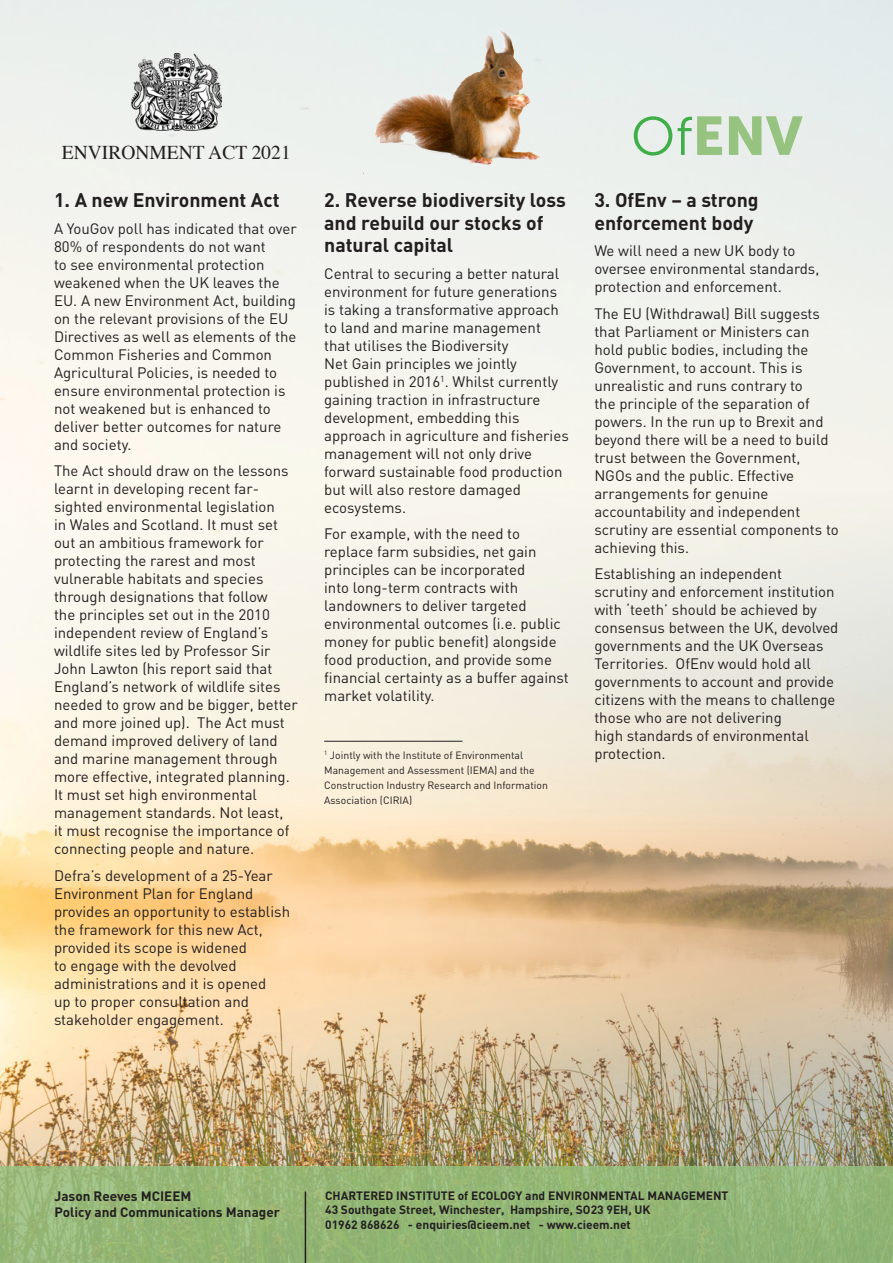
<style>
.page{position:relative;width:893px;height:1263px;background:#fff}
.page>*{position:absolute;margin:0;border:0;box-sizing:border-box;transform-origin:0 0}
.t1{font:54px "Museo Sans 900";color:#97c380}
.t2{font:700 19.5px/22.5px "DIN";color:#231f20}
.t3{font:19.5px "Times";color:#231f20}
.Body{font:15px/18px "DIN";color:#231f20}
.t4{font:700 13.5px "DIN";color:#231f20}
.t5{font:700 12px "DIN";color:#231f20}
.footnote{font:10.5px/15px "DIN";color:#231f20}
.s1{font-family:"Museo Sans 300";color:#40ae49}
</style>
<div class="page">
<img style="left:0;top:0;width:893px;height:1166px">
<svg style="left:0;top:1166px;width:893px;height:97px;background:#94b676"></svg>
<hr style="left:305px;top:1191px;width:1px;height:72px;background:#231f20">
<img style="left:132px;top:54px;width:89px;height:76px">
<hr style="left:324px;top:741px;width:138px;height:1px;background:#231f20">
<img style="left:425px;top:30px;width:80px;height:70px">
<p class="t3" style="left:62px;top:134px;width:230px">ENVIRONMENT ACT 2021</p>
<h2 class="t2" style="left:54px;top:188px;width:227px">1. A new Environment Act</h2>
<p class="Body" style="left:54px;top:219px;width:244px">A YouGov poll has indicated that over<br>80% of respondents do not want<br>to see environmental protection weakened when the UK leaves the<br>EU. A new Environment Act, building on the relevant provisions of the EU<br>Directives as well as elements of the<br>Common Fisheries and Common<br>Agricultural Policies, is needed to ensure environmental protection is not weakened but is enhanced to deliver better outcomes for nature and society.</p>
<p class="Body" style="left:54px;top:462px;width:245px">The Act should draw on the lessons learnt in developing recent far&shy;sighted environmental legislation<br>in Wales and Scotland. It must set out an ambitious framework for protecting the rarest and most vulnerable habitats and species through designations that follow<br>the principles set out in the 2010 independent review of England’s wildlife sites led by Professor Sir John Lawton (his report said that England’s network of wildlife sites needed to grow and be bigger, better and more joined up). The Act must demand improved delivery of land and marine management through more effective, integrated planning.<br>It must set high environmental management standards. Not least,<br>it must recognise the importance of connecting people and nature.</p>
<p class="Body" style="left:54px;top:866px;width:238px">Defra’s development of a 25-Year<br>Environment Plan for England provides an opportunity to establish the framework for this new Act, provided its scope is widened<br>to engage with the devolved administrations and it is opened<br>up to proper consultation and stakeholder engagement.</p>
<h2 class="t2" style="left:324px;top:188px;width:243px">2. Reverse biodiversity loss and rebuild our stocks of natural capital</h2>
<p class="Body" style="left:324px;top:264px;width:246px">Central to securing a better natural environment for future generations is taking a transformative approach to land and marine management that utilises the Biodiversity<br>Net Gain principles we jointly published in 2016<sup>1</sup>. Whilst currently gaining traction in infrastructure development, embedding this approach in agriculture and fisheries management will not only drive forward sustainable food production but will also restore damaged ecosystems.</p>
<p class="Body" style="left:324px;top:525px;width:246px">For example, with the need to replace farm subsidies, net gain principles can be incorporated<br>into long-term contracts with landowners to deliver targeted environmental outcomes (i.e. public money for public benefit) alongside food production, and provide some financial certainty as a buffer against market volatility.</p>
<p class="footnote" style="left:324px;top:747px;width:225px"><sup>1</sup> Jointly with the Institute of Environmental Management and Assessment (IEMA) and the Construction Industry Research and Information Association (CIRIA)</p>
<p class="t1" style="left:631px;top:105px;width:173px"><span class="s1">Of</span>ENV</p>
<h2 class="t2" style="left:594px;top:188px;width:166px">3. OfEnv – a strong enforcement body</h2>
<p class="Body" style="left:594px;top:242px;width:227px">We will need a new UK body to oversee environmental standards, protection and enforcement.</p>
<p class="Body" style="left:594px;top:304px;width:246px">The EU (Withdrawal) Bill suggests that Parliament or Ministers can hold public bodies, including the<br>Government, to account. This is unrealistic and runs contrary to<br>the principle of the separation of powers. In the run up to Brexit and beyond there will be a need to build trust between the Government,<br>NGOs and the public. Effective arrangements for genuine accountability and independent scrutiny are essential components to achieving this.</p>
<p class="Body" style="left:594px;top:565px;width:246px">Establishing an independent scrutiny and enforcement institution with ‘teeth’ should be achieved by consensus between the UK, devolved governments and the UK Overseas<br>Territories. OfEnv would hold all governments to account and provide citizens with the means to challenge those who are not delivering<br>high standards of environmental protection.</p>
<p class="t4" style="left:54px;top:1187px;width:139px">Jason Reeves MCIEEM</p>
<p class="t4" style="left:54px;top:1203px;width:227px">Policy and Communications Manager</p>
<p class="t5" style="left:325px;top:1188px;width:405px">CHARTERED INSTITUTE of ECOLOGY and ENVIRONMENTAL MANAGEMENT</p>
<p class="t5" style="left:325px;top:1202px;width:327px">43 Southgate Street, Winchester, Hampshire, SO23 9EH, UK</p>
<p class="t5" style="left:325px;top:1216px;width:307px">01962 868626 - enquiries@cieem.net - www.cieem.net</p>
</div>
